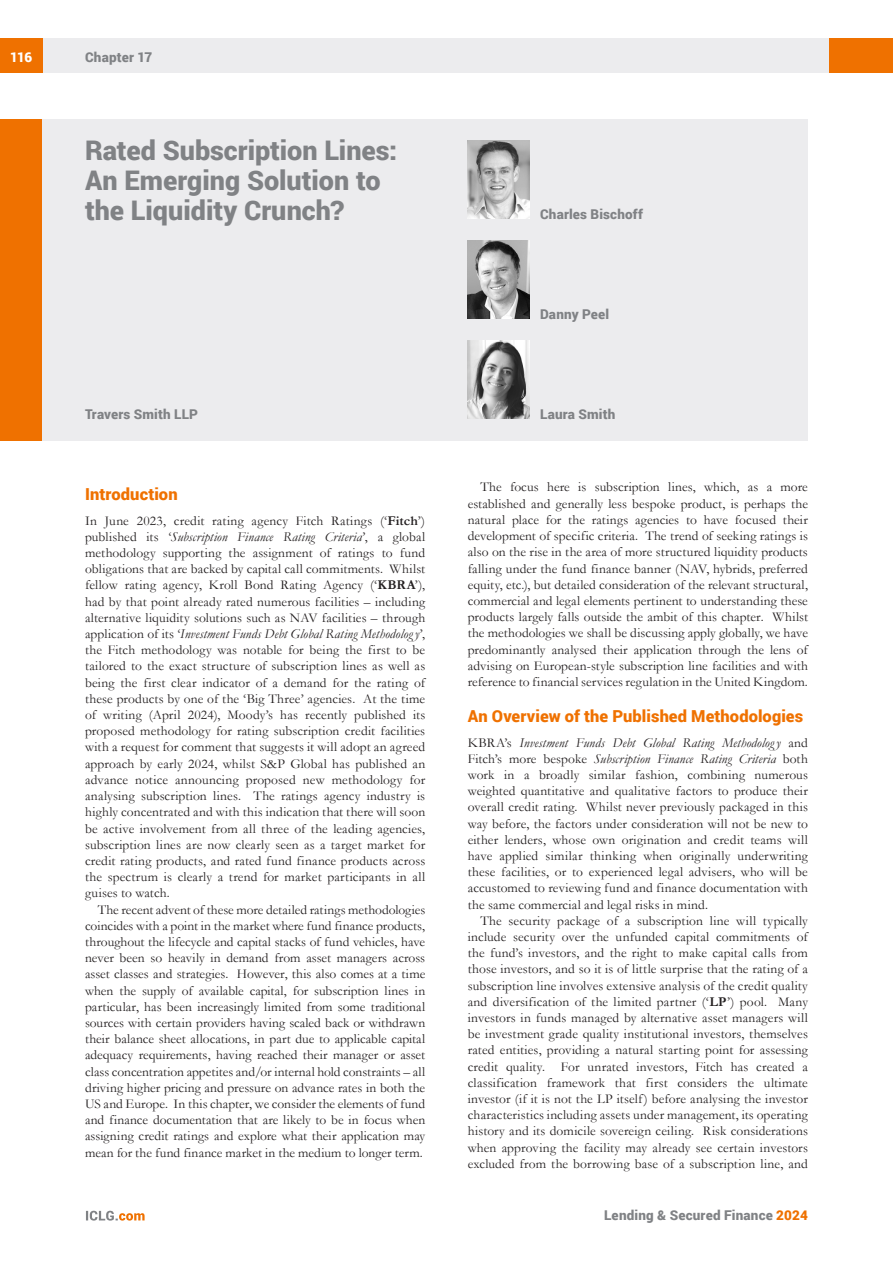
<style>
.page{position:relative;width:893px;height:1263px;background:#fff}
.page>*{position:absolute;margin:0;border:0;box-sizing:border-box;transform-origin:0 0}
.t1{font:900 27px/30px "Roboto";color:#808285}
.MS_Heading_Gen_Chapter{font:900 16.5px "Roboto";letter-spacing:.005em;color:#ef7100}
.MS_Body_Text_-_Second_Paragraph{font:13.5px/16.2px "Garamond";letter-spacing:.005em;color:#231f20;text-align:justify}
.MS_Body_Text_-_First_Paragraph{font:13.5px/16.2px "Garamond";letter-spacing:.015em;color:#231f20;text-align:justify}
.t2{font:900 13.5px "Roboto";letter-spacing:.015em;color:#808285}
.t3{font:900 13.5px "Roboto";color:#fff}
.s1{font-weight:700}
.s2{font-style:italic}
.s3{color:#ef7100}
</style>
<div class="page">
<div style="left:43px;top:38px;width:786px;height:34px;background:#ececee"></div>
<div style="left:0;top:38px;width:43px;height:34px;background:#ef7100"></div>
<div style="left:829px;top:38px;width:64px;height:34px;background:#ef7100"></div>
<svg style="left:86px;top:1211px;width:59px;height:9px"></svg>
<div style="left:0;top:119px;width:43px;height:321px;background:#ef7100"></div>
<div style="left:43px;top:119px;width:765px;height:321px;background:#ececee"></div>
<img style="left:468px;top:240px;width:61px;height:79px">
<img style="left:468px;top:140px;width:61px;height:79px">
<img style="left:468px;top:340px;width:61px;height:79px">
<p class="t3" style="left:10px;top:48px;width:23px">116</p>
<p class="t2" style="left:85px;top:48px;width:69px">Chapter 17</p>
<h1 class="t1" style="left:85px;top:134px;width:314px">Rated Subscription Lines:<br>An Emerging Solution to the Liquidity Crunch?</h1>
<p class="t2" style="left:85px;top:404px;width:115px">Travers Smith LLP</p>
<p class="MS_Heading_Gen_Chapter" style="left:85px;top:482px;width:94px">Introduction</p>
<p class="MS_Body_Text_-_First_Paragraph" style="left:85px;top:512px;width:342px">In June 2023, credit rating agency Fitch Ratings (‘<span class="s1">Fitch</span>’) published its ‘<span class="s2">Subscription Finance Rating Criteria</span>’, a global methodology supporting the assignment of ratings to fund obligations that are backed by capital call commitments. Whilst fellow rating agency, Kroll Bond Rating Agency (‘<span class="s1">KBRA</span>’), had by that point already rated numerous facilities – including alternative liquidity solutions such as NAV facilities – through application of its ‘<span class="s2">Investment Funds Debt Global Rating Methodolog y</span>’, the Fitch methodology was notable for being the first to be tailored to the exact structure of subscription lines as well as being the first clear indicator of a demand for the rating of these products by one of the ‘Big Three’ agencies. At the time of writing (April 2024), Moody’s has recently published its proposed methodology for rating subscription credit facilities with a request for comment that suggests it will adopt an agreed approach by early 2024, whilst S&amp;P Global has published an advance notice announcing proposed new methodology for analysing subscription lines. The ratings agency industry is highly concentrated and with this indication that there will soon be active involvement from all three of the leading agencies, subscription lines are now clearly seen as a target market for credit rating products, and rated fund finance products across the spectrum is clearly a trend for market participants in all guises to watch.</p>
<p class="MS_Body_Text_-_Second_Paragraph" style="left:85px;top:901px;width:342px;text-indent:13px">The recent advent of these more detailed ratings methodologies coincides with a point in the market where fund finance products, throughout the lifecycle and capital stacks of fund vehicles, have never been so heavily in demand from asset managers across asset classes and strategies. However, this also comes at a time when the supply of available capital, for subscription lines in particular, has been increasingly limited from some traditional sources with certain providers having scaled back or withdrawn their balance sheet allocations, in part due to applicable capital adequacy requirements, having reached their manager or asset class concentration appetites and/or internal hold constraints – all driving higher pricing and pressure on advance rates in both the US and Europe. In this chapter, we consider the elements of fund and finance documentation that are likely to be in focus when assigning credit ratings and explore what their application may mean for the fund finance market in the medium to longer term.</p>
<p class="t2" style="left:540px;top:205px;width:104px">Charles Bischoff</p>
<p class="t2" style="left:540px;top:305px;width:71px">Danny Peel</p>
<p class="t2" style="left:540px;top:404px;width:77px">Laura Smith</p>
<p class="MS_Body_Text_-_Second_Paragraph" style="left:468px;top:479px;width:342px;text-indent:13px">The focus here is subscription lines, which, as a more established and generally less bespoke product, is perhaps the natural place for the ratings agencies to have focused their development of specific criteria. The trend of seeking ratings is also on the rise in the area of more structured liquidity products falling under the fund finance banner (NAV, hybrids, preferred equity, etc.), but detailed consideration of the relevant structural, commercial and legal elements pertinent to understanding these products largely falls outside the ambit of this chapter. Whilst the methodologies we shall be discussing apply globally, we have predominantly analysed their application through the lens of advising on European-style subscription line facilities and with reference to financial services regulation in the United Kingdom.</p>
<p class="MS_Heading_Gen_Chapter" style="left:468px;top:704px;width:337px">An Overview of the Published Methodologies</p>
<p class="MS_Body_Text_-_First_Paragraph" style="left:468px;top:734px;width:342px">KBRA’s <span class="s2">Investment Funds Debt Global Rating Methodolog y</span> and Fitch’s more bespoke <span class="s2">Subscription Finance Rating Criteria</span> both work in a broadly similar fashion, combining numerous weighted quantitative and qualitative factors to produce their overall credit rating. Whilst never previously packaged in this way before, the factors under consideration will not be new to either lenders, whose own origination and credit teams will have applied similar thinking when originally underwriting these facilities, or to experienced legal advisers, who will be accustomed to reviewing fund and finance documentation with the same commercial and legal risks in mind.</p>
<p class="MS_Body_Text_-_Second_Paragraph" style="left:468px;top:912px;width:342px;text-indent:13px">The security package of a subscription line will typically include security over the unfunded capital commitments of the fund’s investors, and the right to make capital calls from those investors, and so it is of little surprise that the rating of a subscription line involves extensive analysis of the credit quality and diversification of the limited partner (‘<span class="s1">LP</span>’) pool. Many investors in funds managed by alternative asset managers will be investment grade quality institutional investors, themselves rated entities, providing a natural starting point for assessing credit quality. For unrated investors, Fitch has created a classification framework that first considers the ultimate investor (if it is not the LP itself) before analysing the investor characteristics including assets under management, its operating history and its domicile sovereign ceiling. Risk considerations when approving the facility may already see certain investors excluded from the borrowing base of a subscription line, and</p>
<p class="t2" style="left:604px;top:1206px;width:205px">Lending &amp; Secured Finance <span class="s3">2024</span></p>
</div>
